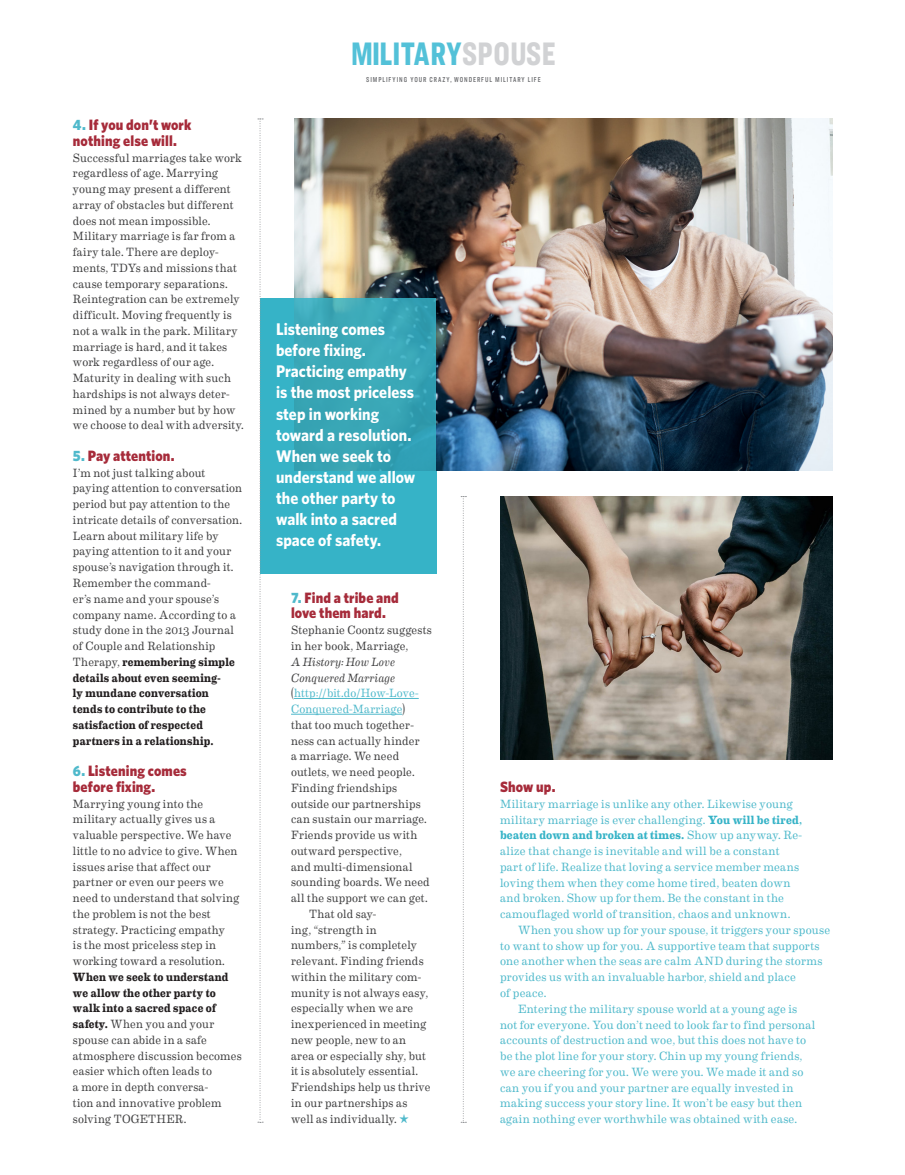
<style>
.page{position:relative;width:905px;height:1175px;background:#fff}
.page>*{position:absolute;margin:0;border:0;box-sizing:border-box;transform-origin:0 0}
.t1{font:900 33.75px "Ringside Compressed";letter-spacing:.015em;color:#53c1d8;scale:.93 1}
.Feature_BC{font:700 16.95px/21.1px "Whitney";color:#fff;scale:.93 1}
.Feature_BC-2{font:900 15px/15.8px "Whitney";letter-spacing:.01em;color:#a62b3a;scale:.93 1}
.Feature_BC-3{font:12px/15.8px "Eames Century Modern";letter-spacing:.015em;color:#3e3e3f;scale:.93 1}
.Feature_BC-4{font:12px/15.8px "Eames Century Modern";letter-spacing:.015em;color:#4fb9cb;scale:.95 1}
.Feature_BC-5{font:700 12px/15.8px "Eames Century Modern";letter-spacing:.015em;color:#231f20;scale:.93 1}
.t2{font:7.5px "Ringside Compressed Semi";letter-spacing:.135em;color:#6c6d70;scale:.91 1}
.s1{color:#4fb9cb}
.s2{font-weight:400;color:#3e3e3f}
.s3{font-weight:700;color:#231f20}
.s4{color:#d1d2d4}
.s5{font-style:italic}
.s6{font-family:"Monotype Sorts";color:#4fb9cb}
.s7{font-weight:700;color:#36b3c7}
</style>
<div class="page">
<div style="left:260px;top:298px;width:176px;height:275px;background:#36b3c7"></div>
<hr style="left:294px;top:698px;width:125px;height:1px;background:#4fb9cb">
<hr style="left:291px;top:714px;width:111px;height:1px;background:#4fb9cb">
<svg style="left:258px;top:119px;width:5px;height:1004px"></svg>
<svg style="left:461px;top:496px;width:5px;height:627px"></svg>
<img style="left:295px;top:119px;width:537px;height:351px">
<img style="left:500px;top:496px;width:332px;height:264px">
<div style="left:294px;top:298px;width:142px;height:172px;background:linear-gradient(to right,#3ca9b7,#35a2b5)"></div>
<p class="Feature_BC-2" style="left:73px;top:116px;width:129px"><span class="s1">4.</span> If you don’t work nothing else will.</p>
<p class="Feature_BC-3" style="left:73px;top:149px;width:183px">Successful marriages take work regardless of age. Marrying young may present a different array of obstacles but different does not mean impossible.<br>Military marriage is far from a fairy tale. There are deploy&shy;ments, TDYs and missions that cause temporary separations.</p>
<p class="Feature_BC-3" style="left:73px;top:291px;width:185px">Reintegration can be extremely difficult. Moving frequently is not a walk in the park. Military marriage is hard, and it takes work regardless of our age.<br>Maturity in dealing with such hardships is not always deter&shy;mined by a number but by how we choose to deal with adversity.</p>
<p class="Feature_BC-2" style="left:73px;top:447px;width:111px"><span class="s1">5.</span> Pay attention.</p>
<p class="Feature_BC-3" style="left:73px;top:464px;width:184px">I’m not just talking about paying attention to conversation period but pay attention to the intricate details of conversation.<br>Learn about military life by paying attention to it and your spouse’s navigation through it.</p>
<p class="Feature_BC-5" style="left:73px;top:574px;width:177px"><span class="s2">Remember the command-<br>er’s name and your spouse’s company name. According to a study done in the 2013 Journal of Couple and Relationship<br>Therapy,</span> remembering simple details about even seeming-<br>ly mundane conversation tends to contribute to the satisfaction of respected partners in a relationship.</p>
<p class="Feature_BC-2" style="left:73px;top:762px;width:124px"><span class="s1">6.</span> Listening comes before fixing.</p>
<p class="Feature_BC-3" style="left:73px;top:795px;width:180px">Marrying young into the military actually gives us a valuable perspective. We have little to no advice to give. When issues arise that affect our partner or even our peers we need to understand that solving the problem is not the best strategy. Practicing empathy<br>is the most priceless step in working toward a resolution.</p>
<p class="Feature_BC-3" style="left:73px;top:968px;width:183px"><span class="s3">When we seek to understand we allow the other party to walk into a sacred space of safety.</span> When you and your spouse can abide in a safe atmosphere discussion becomes easier which often leads to<br>a more in depth conversa-<br>tion and innovative problem solving TOGETHER.</p>
<p class="t1" style="left:351px;top:30px;width:221px">MILITARY<span class="s4">SPOUSE</span></p>
<p class="t2" style="left:366px;top:74px;width:193px">SIMPLIFYING YOUR CRAZY, WONDERFUL MILITARY LIFE</p>
<p class="Feature_BC" style="left:276px;top:318px;width:119px">Listening comes before fixing.</p>
<p class="Feature_BC" style="left:276px;top:360px;width:150px">Practicing empathy is the most priceless step in working toward a resolution.</p>
<p class="Feature_BC" style="left:276px;top:445px;width:151px">When we seek to understand we allow the other party to walk into a sacred space of safety.</p>
<p class="Feature_BC-2" style="left:291px;top:589px;width:117px"><span class="s1">7.</span> Find a tribe and love them hard.</p>
<p class="Feature_BC-3" style="left:291px;top:621px;width:153px">Stephanie Coontz suggests in her book, Marriage,<br><span class="s5">A History: How Love<br>Conquered Marriage </span>(<span class="s1">http://bit.do/How-Love-<br>Conquered-Marriage</span>)<br>that too much together&shy;ness can actually hinder<br>a marriage. We need outlets, we need people.<br>Finding friendships outside our partnerships can sustain our marriage.<br>Friends provide us with outward perspective,<br>and multi-dimensional sounding boards. We need all the support we can get.</p>
<p class="Feature_BC-3" style="left:291px;top:905px;width:151px;text-indent:18px">That old say-<br>ing, “strength in numbers,” is completely relevant. Finding friends within the military com&shy;munity is not always easy, especially when we are inexperienced in meeting new people, new to an area or especially shy, but it is absolutely essential.<br>Friendships help us thrive in our partnerships as well as individually. <span class="s6">H</span></p>
<p class="Feature_BC-2" style="left:500px;top:778px;width:61px">Show up.</p>
<p class="Feature_BC-4" style="left:500px;top:795px;width:319px">Military marriage is unlike any other. Likewise young military marriage is ever challenging. <span class="s7">You will be tired, beaten down and broken at times.</span> Show up anyway. Re&shy;alize that change is inevitable and will be a constant part of life. Realize that loving a service member means loving them when they come home tired, beaten down and broken. Show up for them. Be the constant in the camouflaged world of transition, chaos and unknown.</p>
<p class="Feature_BC-4" style="left:500px;top:921px;width:349px;text-indent:18px">When you show up for your spouse, it triggers your spouse to want to show up for you. A supportive team that supports one another when the seas are calm AND during the storms provides us with an invaluable harbor, shield and place<br>of peace.</p>
<p class="Feature_BC-4" style="left:500px;top:1000px;width:333px;text-indent:18px">Entering the military spouse world at a young age is not for everyone. You don’t need to look far to find personal accounts of destruction and woe, but this does not have to be the plot line for your story. Chin up my young friends, we are cheering for you. We were you. We made it and so can you if you and your partner are equally invested in making success your story line. It won’t be easy but then again nothing ever worthwhile was obtained with ease.</p>
</div>
